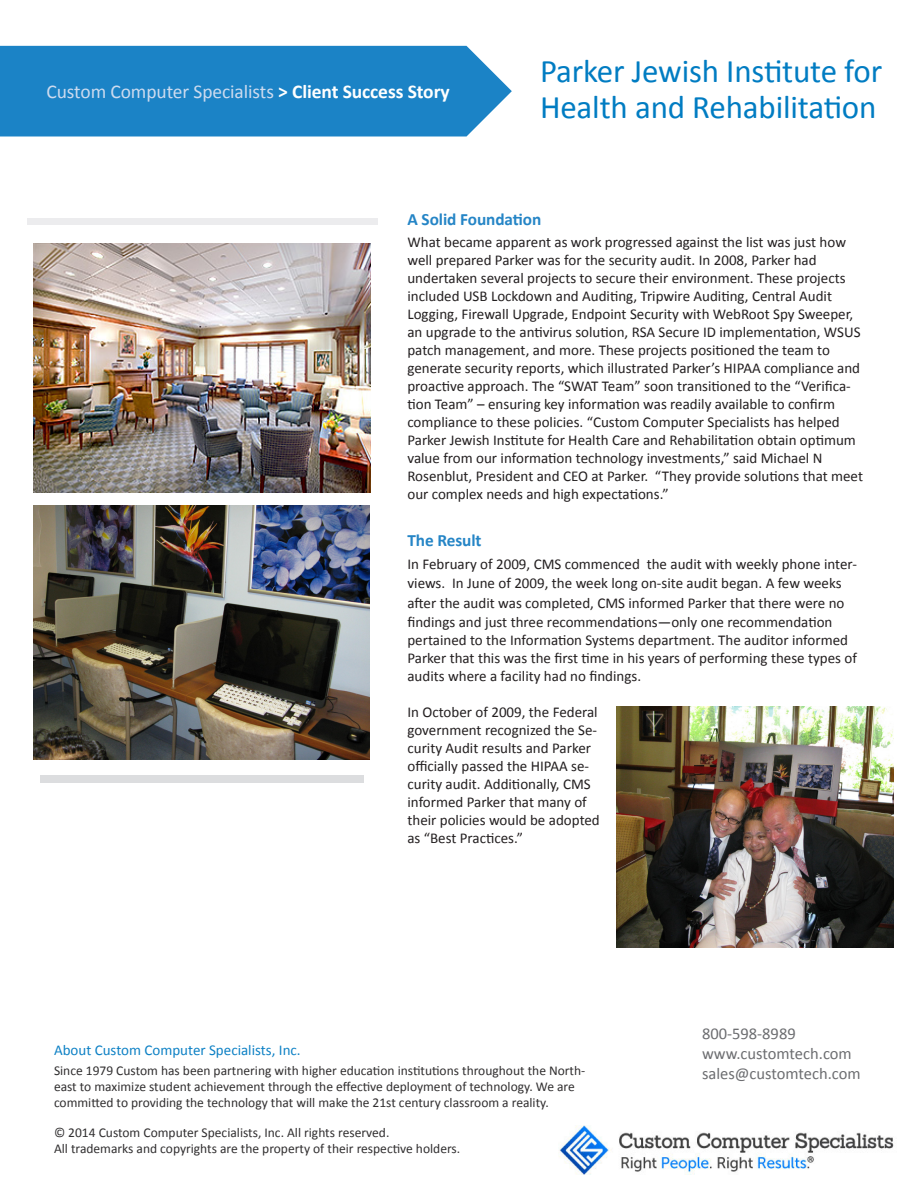
<style>
.page{position:relative;width:918px;height:1188px;background:#fff}
.page>*{position:absolute;margin:0;border:0;box-sizing:border-box;transform-origin:0 0}
.subhead_2_Calibri_bo{font:33px/36px "Calibri";letter-spacing:-.005em;color:#007cc2}
.subhead_1_Calibri{font:19.5px "Calibri";letter-spacing:-.005em;color:#cddbef}
.subhead_1_Calibri-2{font:700 17.25px "Calibri";letter-spacing:-.005em;color:#2585c6}
.address_body{font:16.5px "Calibri";color:#6c6d70}
.t1{font:15px/18px "Calibri";color:#231f20}
.body_small_Calibri{font:15px "Calibri";color:#0e81c5}
.body_small_Calibri-2{font:13.5px/16.2px "Calibri";color:#312f30}
.s1{font-weight:700;color:#fff}
</style>
<div class="page">
<div style="left:0;top:46px;width:512px;height:91px;background:#1b83c6"></div>
<div style="left:27px;top:218px;width:351px;height:7px;background:#ececee"></div>
<div style="left:40px;top:776px;width:324px;height:7px;background:#dcdddf"></div>
<img style="left:34px;top:243px;width:336px;height:249px">
<img style="left:34px;top:506px;width:335px;height:254px">
<img style="left:617px;top:706px;width:277px;height:242px">
<img style="left:559px;top:1125px;width:335px;height:50px">
<p class="subhead_1_Calibri" style="left:46px;top:79px;width:405px">Custom Computer Specialists <span class="s1">&gt; Client Success Story</span></p>
<p class="subhead_2_Calibri_bo" style="left:540px;top:53px;width:344px">Parker Jewish Institute for<br>Health and Rehabilitation</p>
<p class="subhead_1_Calibri-2" style="left:407px;top:209px;width:135px">A Solid Foundation</p>
<p class="t1" style="left:407px;top:233px;width:457px">What became apparent as work progressed against the list was just how well prepared Parker was for the security audit. In 2008, Parker had undertaken several projects to secure their environment. These projects included USB Lockdown and Auditing, Tripwire Auditing, Central Audit Logging, Firewall Upgrade, Endpoint Security with WebRoot Spy Sweeper, an upgrade to the antivirus solution, RSA Secure ID implementation, WSUS patch management, and more. These projects positioned the team to generate security reports, which illustrated Parker’s HIPAA compliance and proactive approach. The “SWAT Team” soon transitioned to the “Verifica&shy;tion Team” – ensuring key information was readily available to confirm compliance to these policies. “Custom Computer Specialists has helped Parker Jewish Institute for Health Care and Rehabilitation obtain optimum value from our information technology investments,” said Michael N Rosenblut, President and CEO at Parker. “They provide solutions that meet our complex needs and high expectations.”</p>
<p class="subhead_1_Calibri-2" style="left:407px;top:529px;width:76px">The Result</p>
<p class="t1" style="left:407px;top:554px;width:451px;line-height:19.5px">In February of 2009, CMS commenced the audit with weekly phone inter&shy;views. In June of 2009, the week long on-site audit began. A few weeks after the audit was completed, CMS informed Parker that there were no findings and just three recommendations—only one recommendation</p>
<p class="t1" style="left:407px;top:631px;width:451px">pertained to the Information Systems department. The auditor informed<br>Parker that this was the first time in his years of performing these types of audits where a facility had no findings.</p>
<p class="t1" style="left:407px;top:703px;width:194px">In October of 2009, the Federal government recognized the Se&shy;curity Audit results and Parker officially passed the HIPAA se&shy;curity audit. Additionally, CMS informed Parker that many of their policies would be adopted as “Best Practices.”</p>
<p class="body_small_Calibri" style="left:54px;top:1040px;width:248px">About Custom Computer Specialists, Inc.</p>
<p class="body_small_Calibri-2" style="left:54px;top:1062px;width:533px">Since 1979 Custom has been partnering with higher education institutions throughout the North&shy;east to maximize student achievement through the effective deployment of technology. We are committed to providing the technology that will make the 21st century classroom a reality.</p>
<p class="body_small_Calibri-2" style="left:54px;top:1124px;width:337px">© 2014 Custom Computer Specialists, Inc. All rights reserved.</p>
<p class="body_small_Calibri-2" style="left:54px;top:1140px;width:408px">All trademarks and copyrights are the property of their respective holders.</p>
<p class="address_body" style="left:702px;top:1023px;width:95px">800-598-8989</p>
<p class="address_body" style="left:702px;top:1043px;width:151px">www.customtech.com</p>
<p class="address_body" style="left:702px;top:1063px;width:160px">sales@customtech.com</p>
</div>
